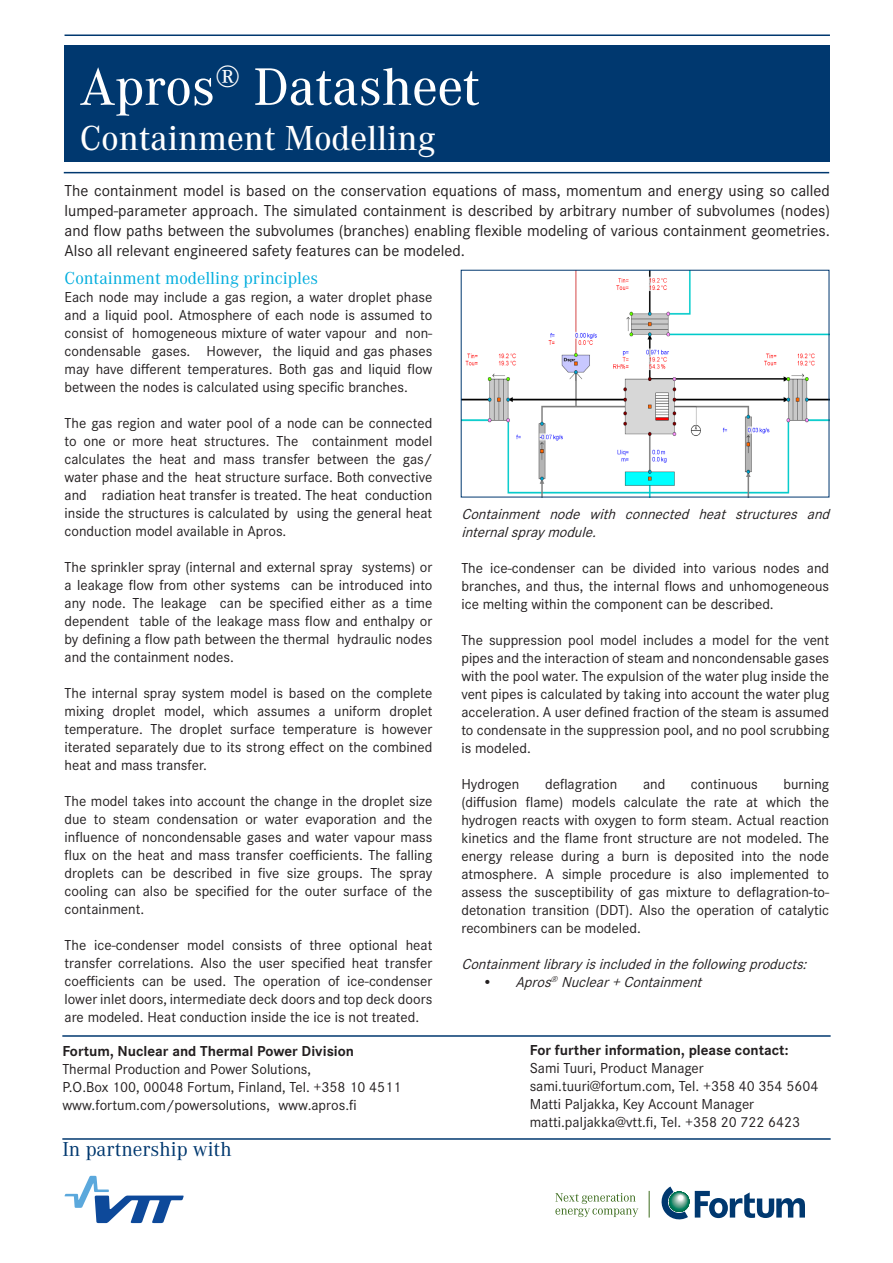
<style>
.page{position:relative;width:893px;height:1263px;background:#fff}
.page>*{position:absolute;margin:0;border:0;box-sizing:border-box;transform-origin:0 0}
.otsikko{font:500 54.75px "Corporate A";color:#fff}
.otsikko-2{font:500 36px "Corporate A";color:#fff}
.ingressi{font:21px "Corporate A";color:#00386f}
.Leipaotsikko{font:18px "Corporate A";color:#01addd}
.Ingressi{font:16.5px/19.8px "Corporate S";color:#231f20;text-align:justify}
.Leipateksti{font:15px/18px "Corporate S";color:#231f20;text-align:justify}
.leipis{font:15px/18px "Corporate S";color:#231f20}
.Leipateksti-2{font:italic 15px/18px "Corporate S";color:#231f20}
.Alaotsikko{font:italic 15px "Corporate S";color:#231f20}
.Yhteystieto-otsikko{font:700 15px "Corporate S";color:#231f20}
.leipis-2{font:700 15px "Corporate S";color:#231f20}
.s1{font-style:normal}
</style>
<div class="page">
<div style="left:65px;top:46px;width:765px;height:116px;background:#00386f"></div>
<hr style="left:65px;top:35px;width:765px;height:1px;background:#00386f">
<img style="left:463px;top:272px;width:364px;height:223px">
<hr style="left:62px;top:1138px;width:769px;height:2px;background:#00386f">
<hr style="left:62px;top:1035px;width:769px;height:2px;background:#00386f">
<svg style="left:64px;top:1176px;width:120px;height:47px"></svg>
<svg style="left:661px;top:1186px;width:144px;height:34px"></svg>
<svg style="left:649px;top:1191px;width:1px;height:26px"></svg>
<svg style="left:555px;top:1193px;width:83px;height:24px"></svg>
<hr style="left:64px;top:172px;width:765px;height:1px;background:#00386f">
<p class="otsikko" style="left:80px;top:50px;width:401px">Apros<sup>®</sup> Datasheet</p>
<p class="otsikko-2" style="left:80px;top:114px;width:357px">Containment Modelling</p>
<p class="Ingressi" style="left:65px;top:180px;width:767px">The containment model is based on the conservation equations of mass, momentum and energy using so called lumped-parameter approach. The simulated containment is described by arbitrary number of subvolumes (nodes) and flow paths between the subvolumes (branches) enabling flexible modeling of various containment geometries.<br>Also all relevant engineered safety features can be modeled.</p>
<p class="Leipaotsikko" style="left:65px;top:266px;width:255px">Containment modelling principles</p>
<p class="Leipateksti" style="left:65px;top:287px;width:369px">Each node may include a gas region, a water droplet phase and a liquid pool. Atmosphere of each node is assumed to consist of homogeneous mixture of water vapour and non&shy;condensable gases. However, the liquid and gas phases may have different temperatures. Both gas and liquid flow between the nodes is calculated using specific branches.</p>
<p class="Leipateksti" style="left:65px;top:413px;width:369px">The gas region and water pool of a node can be connected to one or more heat structures. The containment model calculates the heat and mass transfer between the gas/ water phase and the heat structure surface. Both convective and radiation heat transfer is treated. The heat conduction inside the structures is calculated by using the general heat conduction model available in Apros.</p>
<p class="Leipateksti" style="left:65px;top:557px;width:369px">The sprinkler spray (internal and external spray systems) or a leakage flow from other systems can be introduced into any node. The leakage can be specified either as a time dependent table of the leakage mass flow and enthalpy or by defining a flow path between the thermal hydraulic nodes and the containment nodes.</p>
<p class="Leipateksti" style="left:65px;top:683px;width:369px">The internal spray system model is based on the complete mixing droplet model, which assumes a uniform droplet temperature. The droplet surface temperature is however iterated separately due to its strong effect on the combined heat and mass transfer.</p>
<p class="Leipateksti" style="left:65px;top:791px;width:369px">The model takes into account the change in the droplet size due to steam condensation or water evaporation and the influence of noncondensable gases and water vapour mass flux on the heat and mass transfer coefficients. The falling droplets can be described in five size groups. The spray cooling can also be specified for the outer surface of the containment.</p>
<p class="Leipateksti" style="left:65px;top:935px;width:369px">The ice-condenser model consists of three optional heat transfer correlations. Also the user specified heat transfer coefficients can be used. The operation of ice-condenser lower inlet doors, intermediate deck doors and top deck doors are modeled. Heat conduction inside the ice is not treated.</p>
<p class="Yhteystieto-otsikko" style="left:62px;top:1039px;width:293px">Fortum, Nuclear and Thermal Power Division</p>
<p class="leipis" style="left:62px;top:1058px;width:340px">Thermal Production and Power Solutions,<br>P.O.Box 100, 00048 Fortum, Finland, Tel. +358 10 4511 www.fortum.com/powersolutions, www.apros.fi</p>
<p class="ingressi" style="left:62px;top:1135px;width:171px">In partnership with</p>
<p class="Leipateksti-2" style="left:461px;top:504px;width:375px">Containment node with connected heat structures and internalspraymodule.</p>
<p class="Leipateksti" style="left:461px;top:558px;width:369px">The ice-condenser can be divided into various nodes and branches, and thus, the internal flows and unhomogeneous ice melting within the component can be described.</p>
<p class="Leipateksti" style="left:461px;top:630px;width:369px">The suppression pool model includes a model for the vent pipes and the interaction of steam and noncondensable gases with the pool water. The expulsion of the water plug inside the vent pipes is calculated by taking into account the water plug acceleration. A user defined fraction of the steam is assumed to condensate in the suppression pool, and no pool scrubbing is modeled.</p>
<p class="Leipateksti" style="left:461px;top:774px;width:60px">Hydrogen</p>
<p class="Leipateksti" style="left:545px;top:774px;width:74px">deflagration</p>
<p class="Leipateksti" style="left:643px;top:774px;width:24px">and</p>
<p class="Leipateksti" style="left:691px;top:774px;width:68px">continuous</p>
<p class="Leipateksti" style="left:783px;top:774px;width:47px">burning</p>
<p class="Leipateksti" style="left:461px;top:792px;width:369px">(diffusion flame) models calculate the rate at which the hydrogen reacts with oxygen to form steam. Actual reaction kinetics and the flame front structure are not modeled. The energy release during a burn is deposited into the node atmosphere. A simple procedure is also implemented to assess the susceptibility of gas mixture to deflagration-to&shy;detonation transition (DDT). Also the operation of catalytic recombiners can be modeled.</p>
<p class="Alaotsikko" style="left:461px;top:953px;width:352px">Containmentlibraryisincludedinthefollowingproducts:</p>
<p class="Leipateksti-2" style="left:483px;top:972px;width:225px"><span class="s1">•</span> Apros<sup>®</sup> Nuclear+Containment</p>
<p class="leipis-2" style="left:530px;top:1038px;width:260px">For further information, please contact:</p>
<p class="leipis" style="left:530px;top:1058px;width:176px">Sami Tuuri, Product Manager</p>
<p class="leipis" style="left:530px;top:1076px;width:290px">sami.tuuri@fortum.com, Tel. +358 40 354 5604</p>
<p class="leipis" style="left:530px;top:1094px;width:226px">Matti Paljakka, Key Account Manager</p>
<p class="leipis" style="left:530px;top:1112px;width:272px">matti.paljakka@vtt.fi, Tel. +358 20 722 6423</p>
</div>
